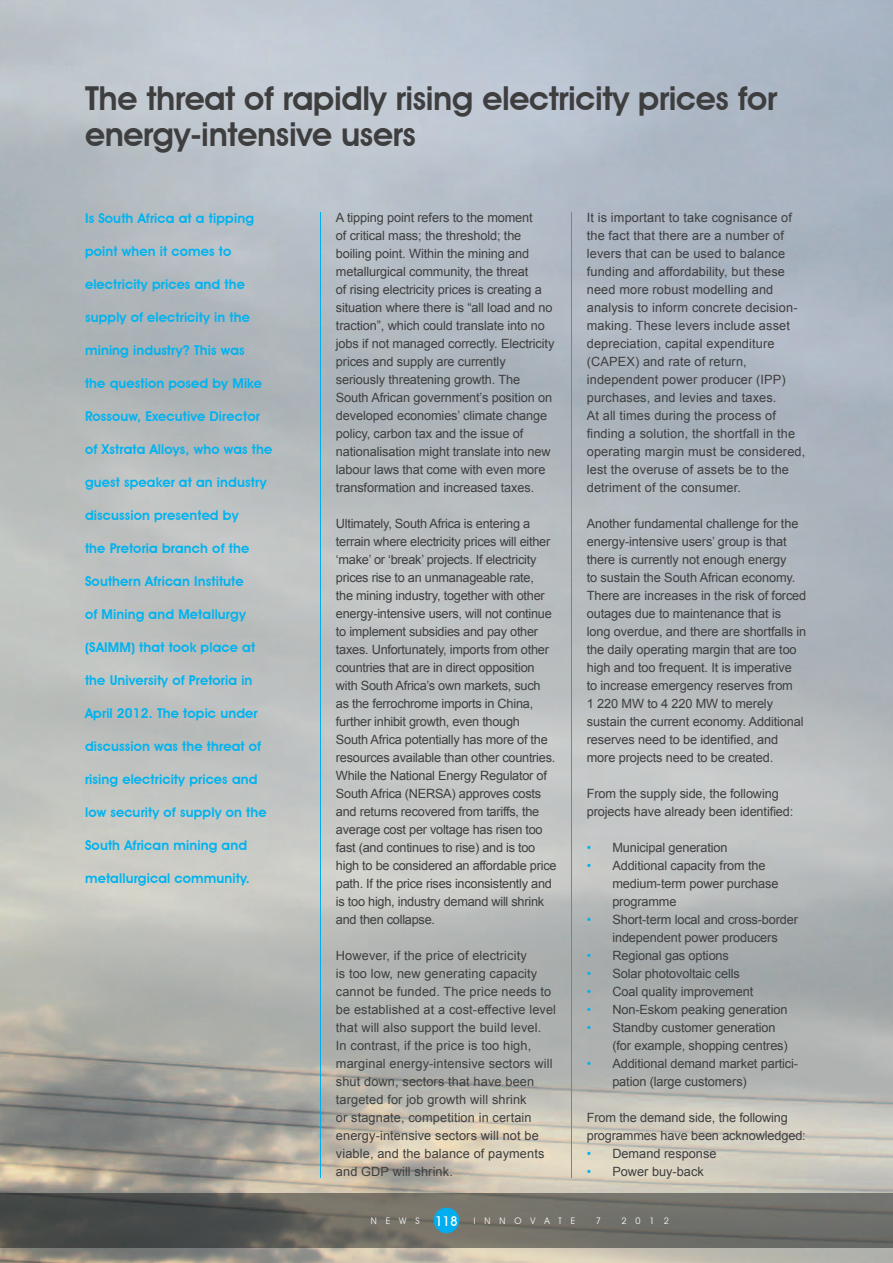
<style>
.page{position:relative;width:893px;height:1263px;background:#fff}
.page>*{position:absolute;margin:0;border:0;box-sizing:border-box;transform-origin:0 0}
.t1{font:600 33px/36px "Avant Garde IT Cby BT";letter-spacing:-.01em;color:#3e3e3f}
.t2{font:600 13.5px "Avant Garde IT Cby BT";letter-spacing:.01em;color:#00b3ef}
.t3{font:12.75px/18px "Arial";letter-spacing:-.01em;color:#3e3e3f}
.t4{font:12.75px/18px "Arial";letter-spacing:.01em;color:#3e3e3f}
.t5{font:9px "Avant Garde IT Cby BT";letter-spacing:1em;color:#fff}
.s1{color:#00b3ef}
.s2{font-weight:500;font-size:13.5px}
</style>
<div class="page">
<img style="left:0;top:0;width:893px;height:1263px">
<hr style="left:320px;top:213px;width:1px;height:965px;background:#00aeef">
<hr style="left:571px;top:213px;width:1px;height:965px;background:#00aeef">
<img style="left:0;top:1194px;width:893px;height:54px">
<div style="left:434px;top:1208px;width:25px;height:25px;background:#00aeef;border-radius:50%"></div>
<h1 class="t1" style="left:85px;top:80px;width:693px">The threat of rapidly rising electricity prices for energy-intensive users</h1>
<p class="t2" style="left:85px;top:210px;width:170px">Is South Africa at a tipping</p>
<p class="t2" style="left:85px;top:243px;width:148px">point when it comes to</p>
<p class="t2" style="left:85px;top:276px;width:161px">electricity prices and the</p>
<p class="t2" style="left:85px;top:309px;width:167px">supply of electricity in the</p>
<p class="t2" style="left:85px;top:342px;width:161px">mining industry? This was</p>
<p class="t2" style="left:85px;top:375px;width:179px">the question posed by Mike</p>
<p class="t2" style="left:85px;top:408px;width:176px">Rossouw, Executive Director</p>
<p class="t2" style="left:85px;top:441px;width:189px">of Xstrata Alloys, who was the</p>
<p class="t2" style="left:85px;top:474px;width:183px">guest speaker at an industry</p>
<p class="t2" style="left:85px;top:507px;width:155px">discussion presented by</p>
<p class="t2" style="left:85px;top:540px;width:166px">the Pretoria branch of the</p>
<p class="t2" style="left:85px;top:573px;width:160px">Southern African Institute</p>
<p class="t2" style="left:85px;top:606px;width:162px">of Mining and Metallurgy</p>
<p class="t2" style="left:85px;top:639px;width:172px">(SAIMM) that took place at</p>
<p class="t2" style="left:85px;top:672px;width:169px">the University of Pretoria in</p>
<p class="t2" style="left:85px;top:705px;width:174px">April 2012. The topic under</p>
<p class="t2" style="left:85px;top:738px;width:178px">discussion was the threat of</p>
<p class="t2" style="left:85px;top:771px;width:174px">rising electricity prices and</p>
<p class="t2" style="left:85px;top:804px;width:183px">low security of supply on the</p>
<p class="t2" style="left:85px;top:837px;width:164px">South African mining and</p>
<p class="t2" style="left:85px;top:870px;width:166px">metallurgical community.</p>
<p class="t3" style="left:336px;top:209px;width:220px">A tipping point refers to the moment<br>of critical mass; the threshold; the boiling point. Within the mining and metallurgical community, the threat<br>of rising electricity prices is creating a situation where there is “all load and no traction”, which could translate into no jobs if not managed correctly. Electricity prices and supply are currently seriously threatening growth. The South African government’s position on developed economies’ climate change policy, carbon tax and the issue of nationalisation might translate into new labour laws that come with even more transformation and increased taxes.</p>
<p class="t3" style="left:336px;top:515px;width:222px">Ultimately, South Africa is entering a terrain where electricity prices will either ‘make’ or ‘break’ projects. If electricity prices rise to an unmanageable rate,<br>the mining industry, together with other energy-intensive users, will not continue to implement subsidies and pay other taxes. Unfortunately, imports from other countries that are in direct opposition with South Africa’s own markets, such as the ferrochrome imports in China, further inhibit growth, even though<br>South Africa potentially has more of the resources available than other countries.<br>While the National Energy Regulator of South Africa (NERSA) approves costs and returns recovered from tariffs, the average cost per voltage has risen too fast (and continues to rise) and is too high to be considered an affordable price path. If the price rises inconsistently and is too high, industry demand will shrink and then collapse.</p>
<p class="t4" style="left:336px;top:947px;width:222px">However, if the price of electricity<br>is too low, new generating capacity cannot be funded. The price needs to be established at a cost-effective level that will also support the build level.<br>In contrast, if the price is too high, marginal energy-intensive sectors will shut down, sectors that have been targeted for job growth will shrink<br>or stagnate, competition in certain energy-intensive sectors will not be viable, and the balance of payments and GDP will shrink.</p>
<p class="t4" style="left:587px;top:209px;width:220px">It is important to take cognisance of the fact that there are a number of levers that can be used to balance funding and affordability, but these need more robust modelling and analysis to inform concrete decision&shy;making. These levers include asset depreciation, capital expenditure (CAPEX) and rate of return, independent power producer (IPP) purchases, and levies and taxes.<br>At all times during the process of finding a solution, the shortfall in the operating margin must be considered, lest the overuse of assets be to the detriment of the consumer.</p>
<p class="t3" style="left:587px;top:515px;width:221px">Another fundamental challenge for the energy-intensive users’ group is that there is currently not enough energy<br>to sustain the South African economy.<br>There are increases in the risk of forced outages due to maintenance that is long overdue, and there are shortfalls in the daily operating margin that are too high and too frequent. It is imperative<br>to increase emergency reserves from<br>1 220 MW to 4 220 MW to merely sustain the current economy. Additional reserves need to be identified, and more projects need to be created.</p>
<p class="t3" style="left:587px;top:785px;width:208px">From the supply side, the following projects have already been identified:</p>
<p class="t3" style="left:587px;top:839px;width:142px"><span class="s1">•</span> Municipal generation</p>
<p class="t3" style="left:612px;top:857px;width:168px;text-indent:-26px"><span class="s1">•</span> Additional capacity from the medium-term power purchase programme</p>
<p class="t3" style="left:587px;top:911px;width:213px;text-align:center"><span class="s1">•</span> Short-term local and cross-border independent power producers</p>
<p class="t3" style="left:587px;top:947px;width:144px"><span class="s1">•</span> Regional gas options</p>
<p class="t3" style="left:587px;top:965px;width:154px"><span class="s1">•</span> Solar photovoltaic cells</p>
<p class="t3" style="left:587px;top:983px;width:168px"><span class="s1">•</span> Coal quality improvement</p>
<p class="t3" style="left:587px;top:1001px;width:202px"><span class="s1">•</span> Non-Eskom peaking generation</p>
<p class="t3" style="left:612px;top:1019px;width:177px;text-indent:-26px"><span class="s1">•</span> Standby customer generation (for example, shopping centres)</p>
<p class="t3" style="left:612px;top:1055px;width:187px;text-indent:-26px"><span class="s1">•</span> Additional demand market partici&shy;pation (large customers)</p>
<p class="t3" style="left:587px;top:1109px;width:221px">From the demand side, the following programmes have been acknowledged:</p>
<p class="t3" style="left:587px;top:1145px;width:131px"><span class="s1">•</span> Demand response</p>
<p class="t3" style="left:587px;top:1163px;width:118px"><span class="s1">•</span> Power buy-back</p>
<p class="t5" style="left:371px;top:1215px;width:206px">NEWS <span class="s2">118</span> INNOVATE</p>
<p class="t5" style="left:596px;top:1215px;width:7px">7</p>
<p class="t5" style="left:621px;top:1215px;width:49px">2012</p>
</div>
